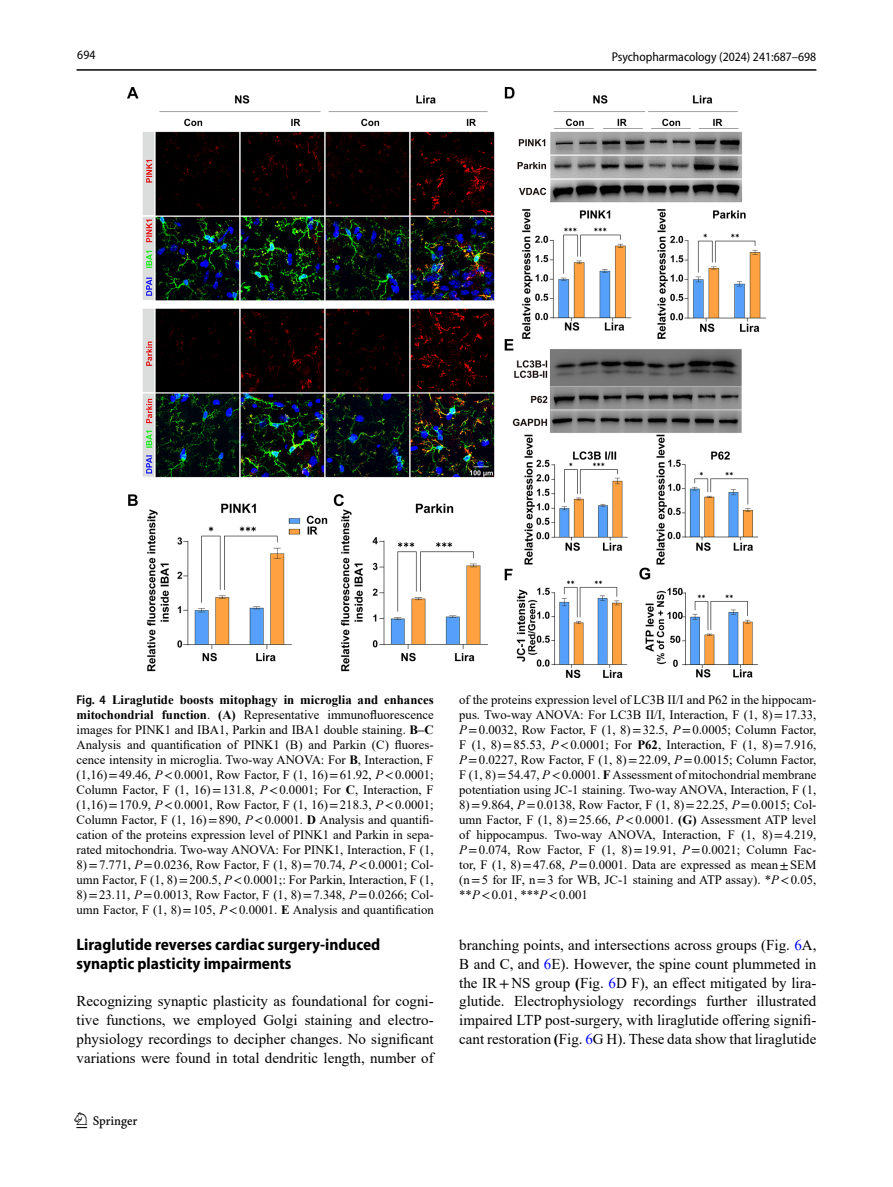
<style>
.page{position:relative;width:893px;height:1187px;background:#fff}
.page>*{position:absolute;margin:0;border:0;box-sizing:border-box;transform-origin:0 0}
.t1{font:22.5px "Springnew";color:#000}
.Head_2{font:700 semi-condensed 16.5px/18.8px "Myriad Pro";color:#000}
.Body_Text{font:15px/18.8px "Times New Roman PSMT2";color:#000;text-align:justify}
.Figure_Caption{font:12.75px/15px "Times New Roman PSMT2";color:#000;text-align:justify}
.t2{font:semi-condensed 12.75px "Myriad Pro";color:#000}
.s1{font-family:"Myriad Pro";font-weight:600;font-stretch:semi-condensed}
.s2{font-family:"Times New Roman";font-weight:700}
.s3{font-family:"Times New Roman"}
.s4{font-family:"STIX"}
.s5{font-family:"Times New Roman";font-style:italic}
.s6{color:#00f}
</style>
<div class="page">
<hr style="left:77px;top:69px;width:739px;height:2px;background:#000">
<img style="left:127px;top:87px;width:638px;height:590px">
<p class="t2" style="left:77px;top:48px;width:20px">694</p>
<p class="t2" style="left:612px;top:49px;width:206px">Psychopharmacology (2024) 241:687–698</p>
<p class="Figure_Caption" style="left:77px;top:692px;width:359px"><span class="s1">Fig. 4</span> <span class="s2">Liraglutide boosts mitophagy in microglia and enhances mitochondrial function</span>. <span class="s2">(A)</span> <span class="s3">Representative immunofluorescence </span>images for PINK1 and IBA1, Parkin and IBA1 double staining. <span class="s2">B–C </span><span class="s3">Analysis and quantification of PINK1 (B) and Parkin (C) fluores&shy;</span>cence intensity in microglia. Two-way ANOVA: For <span class="s2">B</span>, Interaction, F (1,16)<span class="s4">=</span>49.46, <span class="s5">P</span><span class="s4">&lt;</span>0.0001, Row Factor, F (1, 16)<span class="s4">=</span>61.92, <span class="s5">P</span><span class="s4">&lt;</span>0.0001; Column Factor, F (1, 16)<span class="s4">=</span>131.8, <span class="s5">P</span><span class="s4">&lt;</span>0.0001; For <span class="s2">C</span>, Interaction, F (1,16)<span class="s4">=</span>170.9, <span class="s5">P</span><span class="s4">&lt;</span>0.0001, Row Factor, F (1, 16)<span class="s4">=</span>218.3, <span class="s5">P</span><span class="s4">&lt;</span>0.0001; Column Factor, F (1, 16)<span class="s4">=</span>890, <span class="s5">P</span><span class="s4">&lt;</span>0.0001. <span class="s2">D</span> <span class="s3">Analysis and quantifi&shy;</span>cation of the proteins expression level of PINK1 and Parkin in sepa&shy;rated mitochondria. Two-way ANOVA: For PINK1, Interaction, F (1, 8)<span class="s4">=</span>7.771, <span class="s5">P</span><span class="s4">=</span>0.0236, Row Factor, F (1, 8)<span class="s4">=</span>70.74, <span class="s5">P</span><span class="s4">&lt;</span>0.0001; Col&shy;umn Factor, F (1, 8)<span class="s4">=</span>200.5, <span class="s5">P</span><span class="s4">&lt;</span>0.0001;: For Parkin, Interaction, F (1, 8)<span class="s4">=</span>23.11, <span class="s5">P</span><span class="s4">=</span>0.0013, Row Factor, F (1, 8)<span class="s4">=</span>7.348, <span class="s5">P</span><span class="s4">=</span>0.0266; Col&shy;umn Factor, F (1, 8)<span class="s4">=</span>105, <span class="s5">P</span><span class="s4">&lt;</span>0.0001. <span class="s2">E</span> <span class="s3">Analysis and quantification</span></p>
<p class="Figure_Caption" style="left:459px;top:692px;width:359px"><span class="s3">of the proteins expression level of LC3B II/I and P62 in the hippocam&shy;pus. Two-way ANOVA: For LC3B II/I, Interaction, F (1, 8)</span><span class="s4">=</span>17.33, <span class="s5">P</span><span class="s4">=</span>0.0032, Row Factor, F (1, 8)<span class="s4">=</span>32.5, <span class="s5">P</span><span class="s4">=</span>0.0005; Column Factor, F (1, 8)<span class="s4">=</span>85.53, <span class="s5">P</span><span class="s4">&lt;</span>0.0001; For <span class="s2">P62</span>, Interaction, F (1, 8)<span class="s4">=</span>7.916, <span class="s5">P</span><span class="s4">=</span>0.0227, Row Factor, F (1, 8)<span class="s4">=</span>22.09, <span class="s5">P</span><span class="s4">=</span>0.0015; Column Factor, F (1, 8)<span class="s4">=</span>54.47, <span class="s5">P</span><span class="s4">&lt;</span>0.0001. <span class="s2">F</span> Assessment of mitochondrial membrane potentiation using JC-1 staining. Two-way ANOVA, Interaction, F (1, 8)<span class="s4">=</span>9.864, <span class="s5">P</span><span class="s4">=</span>0.0138, Row Factor, F (1, 8)<span class="s4">=</span>22.25, <span class="s5">P</span><span class="s4">=</span>0.0015; Col&shy;umn Factor, F (1, 8)<span class="s4">=</span>25.66, <span class="s5">P</span><span class="s4">&lt;</span>0.0001. <span class="s2">(G)</span> Assessment ATP level of hippocampus. Two-way ANOVA, Interaction, F (1, 8)<span class="s4">=</span>4.219, <span class="s5">P</span><span class="s4">=</span>0.074, Row Factor, F (1, 8)<span class="s4">=</span>19.91, <span class="s5">P</span><span class="s4">=</span>0.0021; Column Fac&shy;tor, F (1, 8)<span class="s4">=</span>47.68, <span class="s5">P</span><span class="s4">=</span>0.0001. Data are expressed as mean<span class="s4">±</span>SEM (n<span class="s4">=</span>5 for IF, n<span class="s4">=</span>3 for WB, JC-1 staining and ATP assay). *<span class="s5">P</span><span class="s4">&lt;</span>0.05, **<span class="s5">P</span><span class="s4">&lt;</span>0.01, ***<span class="s5">P</span><span class="s4">&lt;</span>0.001</p>
<p class="Head_2" style="left:77px;top:934px;width:305px">Liraglutide reverses cardiac surgery-induced synaptic plasticity impairments</p>
<p class="Body_Text" style="left:77px;top:991px;width:359px">Recognizing synaptic plasticity as foundational for cogni&shy;<span class="s3">tive functions, we employed Golgi staining and electro&shy;physiology recordings to decipher changes. No significant </span>variations were found in total dendritic length, number of</p>
<h1 class="t1" style="left:77px;top:1107px;width:63px">1 3</h1>
<p class="Body_Text" style="left:459px;top:935px;width:359px">branching points, and intersections across groups (Fig. <span class="s6">6</span>A, B and C, and <span class="s6">6</span>E). However, the spine count plummeted in the IR<span class="s4">+</span>NS group <span class="s2">(</span>Fig. <span class="s6">6</span><span class="s3">D F), an effect mitigated by lira&shy;</span>glutide. Electrophysiology recordings further illustrated <span class="s3">impaired LTP post-surgery, with liraglutide offering signifi&shy;</span>cant restoration <span class="s2">(</span>Fig. <span class="s6">6</span><span class="s3">G H). These data show that liraglutide</span></p>
</div>
